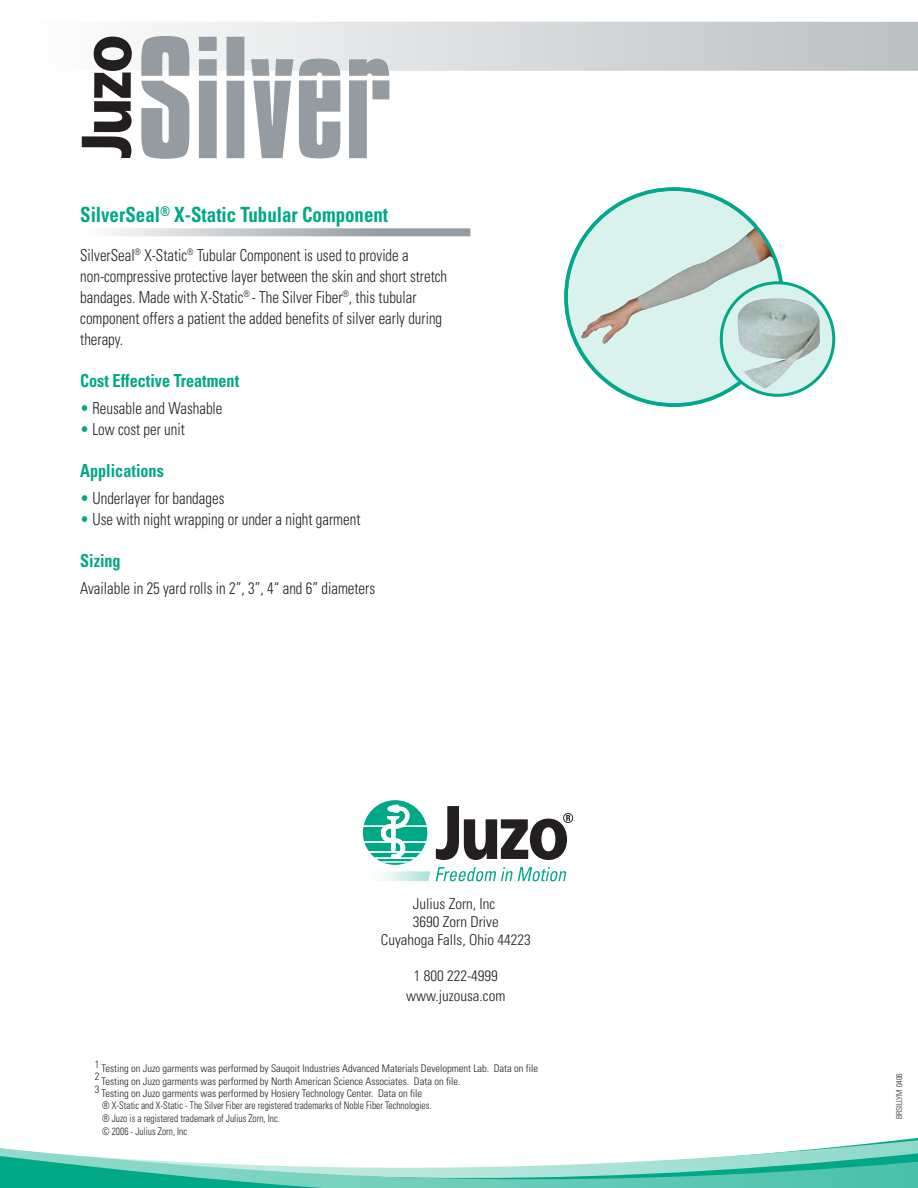
<style>
.page{position:relative;width:918px;height:1188px;background:#fff}
.page>*{position:absolute;margin:0;border:0;box-sizing:border-box;transform-origin:0 0}
.t1{font:700 condensed 21px "Univers";color:#00a886;scale:.9 1}
.t2{font:700 condensed 18px "Univers";color:#00a886;scale:.9 1}
.t3{font:300 condensed 16.5px/21px "Univers";color:#231f20;scale:.9 1}
.t4{font:300 condensed 15px/18px "Univers";color:#231f20;text-align:center}
.t5{font:300 condensed 10.5px/12.6px "Univers";color:#231f20}
.t6{font:300 condensed 10.5px/12.6px "Univers";color:#231f20;scale:.9 1}
.t7{font:300 condensed 8.1px "Univers";color:#231f20}
.s1{color:#00a886}
</style>
<div class="page">
<svg style="left:109px;top:228px;width:361px;height:8px;background:#bbc0c3"></svg>
<svg style="left:826px;top:1137px;width:92px;height:11px"></svg>
<svg style="left:0;top:1148px;width:918px;height:40px"></svg>
<div style="left:2px;top:22px;width:916px;height:49px;background:linear-gradient(to right,#fff,#bcc0c3)"></div>
<svg style="left:141px;top:36px;width:48px;height:123px"></svg>
<svg style="left:199px;top:37px;width:18px;height:121px;background:#a1a7ab"></svg>
<div style="left:227px;top:37px;width:17px;height:121px;background:#959ca1"></div>
<svg style="left:251px;top:59px;width:42px;height:99px"></svg>
<svg style="left:299px;top:59px;width:41px;height:99px"></svg>
<svg style="left:349px;top:59px;width:40px;height:99px"></svg>
<svg style="left:82px;top:37px;width:50px;height:121px"></svg>
<svg style="left:446px;top:806px;width:127px;height:54px"></svg>
<svg style="left:459px;top:867px;width:107px;height:14px"></svg>
<img style="left:380px;top:844px;width:79px;height:38px">
<svg style="left:363px;top:800px;width:64px;height:65px"></svg>
<div style="left:566px;top:189px;width:216px;height:216px;background:#d9f2ee;border-radius:50%"></div>
<img style="left:581px;top:227px;width:199px;height:117px">
<svg style="left:721px;top:283px;width:113px;height:112px"></svg>
<div style="left:720px;top:281px;width:115px;height:116px;border:3px solid #00a886;border-radius:50%"></div>
<img style="left:737px;top:298px;width:83px;height:91px">
<p class="t1" style="left:80px;top:202px;width:344px">SilverSeal<sup>®</sup> X-Static Tubular Component</p>
<p class="t3" style="left:80px;top:245px;width:409px">SilverSeal<sup>®</sup> X-Static<sup>®</sup> Tubular Component is used to provide a non-compressive protective layer between the skin and short stretch bandages. Made with X-Static<sup>®</sup> - The Silver Fiber<sup>®</sup>, this tubular component offers a patient the added benefits of silver early during therapy.</p>
<p class="t2" style="left:80px;top:370px;width:178px">Cost Effective Treatment</p>
<p class="t3" style="left:80px;top:398px;width:160px"><span class="s1">•</span> Reusable and Washable</p>
<p class="t3" style="left:80px;top:419px;width:118px"><span class="s1">•</span> Low cost per unit</p>
<p class="t2" style="left:80px;top:460px;width:95px">Applications</p>
<p class="t3" style="left:80px;top:488px;width:162px"><span class="s1">•</span> Underlayer for bandages</p>
<p class="t3" style="left:80px;top:509px;width:313px"><span class="s1">•</span> Use with night wrapping or under a night garment</p>
<p class="t2" style="left:80px;top:550px;width:47px">Sizing</p>
<p class="t3" style="left:80px;top:578px;width:329px">Available in 25 yard rolls in 2”, 3”, 4“ and 6” diameters</p>
<p class="t4" style="left:381px;top:895px;width:151px">Julius Zorn, Inc<br>3690 Zorn Drive<br>Cuyahoga Falls, Ohio 44223</p>
<p class="t4" style="left:406px;top:966px;width:101px;line-height:19.5px">1 800 222-4999 www.juzousa.com</p>
<p class="t5" style="left:95px;top:1062px;width:445px">1 Testing on Juzo garments was performed by Sauqoit Industries Advanced Materials Development Lab. Data on file<br>2 Testing on Juzo garments was performed by North American Science Associates. Data on file.<br>3 Testing on Juzo garments was performed by Hosiery Technology Center. Data on file</p>
<p class="t6" style="left:102px;top:1099px;width:367px">® X-Static and X-Static - The Silver Fiber are registered trademarks of Noble Fiber Technologies. ® Juzo is a registered trademark of Julius Zorn, Inc.<br>© 2006 - Julius Zorn, Inc</p>
<p class="t7" style="left:894px;top:1119px;width:48px;rotate:-90deg">BRSILLYM 0406</p>
</div>
